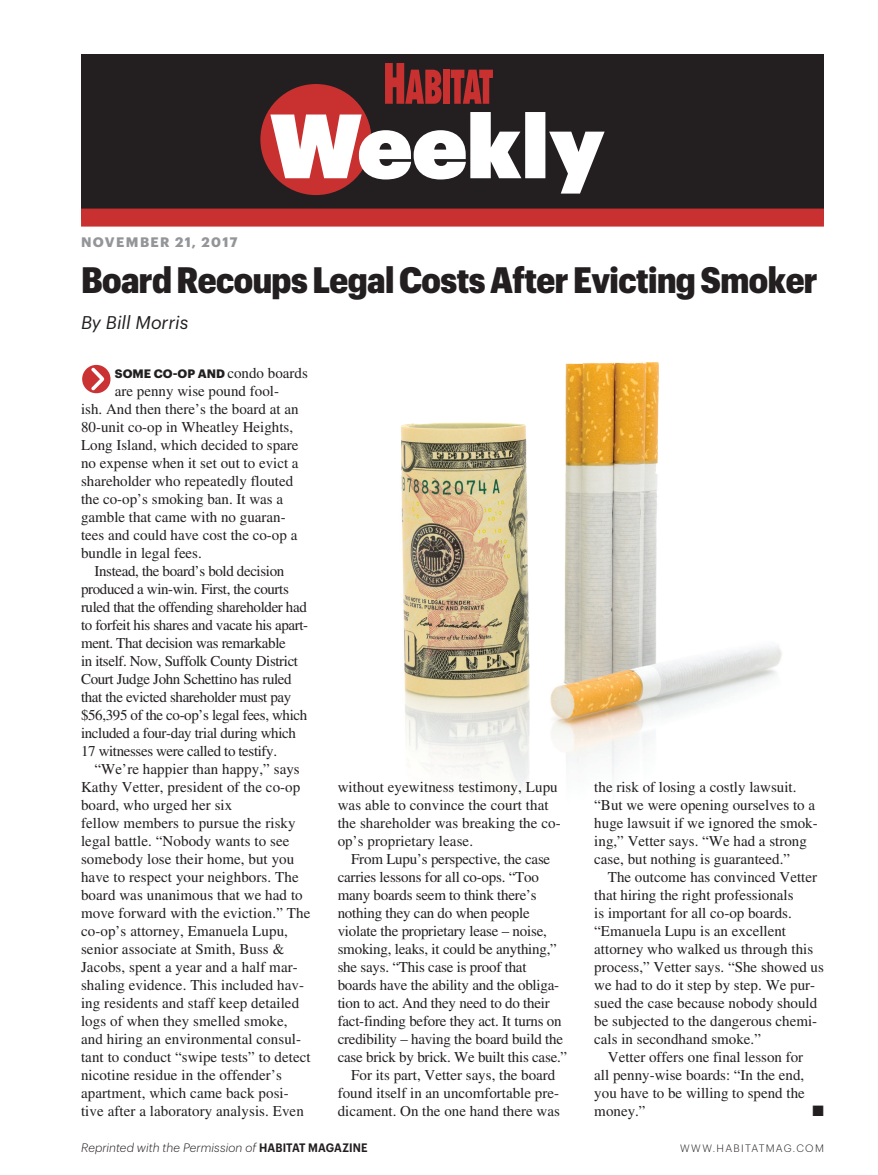
<style>
.page{position:relative;width:878px;height:1175px;background:#fff}
.page>*{position:absolute;margin:0;border:0;box-sizing:border-box;transform-origin:0 0}
.t1{font:52.65px "KG Arrows";color:#cb3233}
.t2{font:900 36px "Graphik Compact";letter-spacing:-.015em;color:#231f20}
.t3{font:italic 18px "Graphik";color:#231f20}
.t4{font:15px/18px "Times";color:#231f20}
.t5{font:15px/18px "Times";letter-spacing:-.025em;color:#231f20}
.t6{font:15px "Zapf Dingbats";color:#231f20}
.t7{font:700 13.5px "Graphik";letter-spacing:.105em;color:#939598}
.t8{font:italic 300 12px "Graphik";letter-spacing:.005em;color:#231f20}
.t9{font:700 12px "Graphik";letter-spacing:.005em;color:#231f20}
.t10{font:300 10.5px "Graphik";letter-spacing:.12em;color:#231f20}
.s1{font-family:"Times";font-weight:400;font-size:15px}
.s2{font-weight:600;font-style:normal}
</style>
<div class="page">
<img style="left:401px;top:362px;width:381px;height:429px">
<div style="left:81px;top:54px;width:743px;height:165px;background:#231f20"></div>
<div style="left:81px;top:208px;width:743px;height:18px;background:#c93131"></div>
<svg style="left:385px;top:63px;width:56px;height:41px"></svg>
<div style="left:443px;top:70px;width:6px;height:34px;background:#c93131"></div>
<svg style="left:450px;top:70px;width:43px;height:34px"></svg>
<div style="left:260px;top:84px;width:111px;height:111px;background:#c93131;border-radius:50%"></div>
<svg style="left:270px;top:112px;width:334px;height:82px"></svg>
<p class="t7" style="left:81px;top:232px;width:158px">NOVEMBER 21, 2017</p>
<h2 class="t2" style="left:81px;top:252px;width:738px">Board Recoups Legal Costs After Evicting Smoker</h2>
<p class="t3" style="left:81px;top:308px;width:109px">By Bill Morris</p>
<h1 class="t1" style="left:81px;top:355px;width:33px">u</h1>
<p class="t9" style="left:115px;top:364px;width:194px">SOME CO-OP AND <span class="s1">condo boards</span></p>
<p class="t4" style="left:81px;top:382px;width:219px;text-indent:34px">are penny wise pound fool&shy;ish. And then there’s the board at an<br>80-unit co-op in Wheatley Heights,<br>Long Island, which decided to spare no expense when it set out to evict a shareholder who repeatedly flouted the co-op’s smoking ban. It was a gamble that came with no guaran&shy;tees and could have cost the co-op a bundle in legal fees.</p>
<p class="t5" style="left:81px;top:562px;width:229px;text-indent:13px">Instead, the board’s bold decision produced a win-win. First, the courts ruled that the offending shareholder had to forfeit his shares and vacate his apart&shy;ment. That decision was remarkable<br>in itself. Now, Suffolk County District Court Judge John Schettino has ruled that the evicted shareholder must pay $56,395 of the co-op’s legal fees, which included a four-day trial during which 17 witnesses were called to testify.</p>
<p class="t4" style="left:81px;top:760px;width:231px;text-indent:13px">“We’re happier than happy,” says Kathy Vetter, president of the co-op board, who urged her six<br>fellow members to pursue the risky legal battle. “Nobody wants to see somebody lose their home, but you have to respect your neighbors. The board was unanimous that we had to move forward with the eviction.” The co-op’s attorney, Emanuela Lupu, senior associate at Smith, Buss &amp; Jacobs, spent a year and a half mar&shy;shaling evidence. This included hav&shy;ing residents and staff keep detailed logs of when they smelled smoke, and hiring an environmental consul&shy;tant to conduct “swipe tests” to detect nicotine residue in the offender’s apartment, which came back posi&shy;tive after a laboratory analysis. Even</p>
<p class="t4" style="left:337px;top:778px;width:224px">without eyewitness testimony, Lupu was able to convince the court that the shareholder was breaking the co&shy;op’s proprietary lease.</p>
<p class="t4" style="left:351px;top:850px;width:201px">From Lupu’s perspective, the case</p>
<p class="t4" style="left:337px;top:868px;width:203px">carries lessons for all co-ops. “Too</p>
<p class="t4" style="left:337px;top:886px;width:201px">many boards seem to think there’s</p>
<p class="t4" style="left:337px;top:904px;width:193px">nothing they can do when people</p>
<p class="t4" style="left:337px;top:922px;width:211px">violate the proprietary lease – noise,</p>
<p class="t4" style="left:337px;top:940px;width:221px">smoking, leaks, it could be anything,”</p>
<p class="t4" style="left:337px;top:958px;width:190px">she says. “This case is proof that</p>
<p class="t4" style="left:337px;top:976px;width:223px">boards have the ability and the obliga-</p>
<p class="t4" style="left:337px;top:994px;width:214px">tion to act. And they need to do their</p>
<p class="t4" style="left:337px;top:1012px;width:225px">fact-finding before they act. It turns on</p>
<p class="t4" style="left:337px;top:1030px;width:227px">credibility – having the board build the</p>
<p class="t4" style="left:337px;top:1048px;width:231px">case brick by brick. We built this case.”</p>
<p class="t4" style="left:351px;top:1066px;width:206px">For its part, Vetter says, the board</p>
<p class="t4" style="left:337px;top:1084px;width:223px">found itself in an uncomfortable pre-</p>
<p class="t4" style="left:337px;top:1102px;width:224px">dicament. On the one hand there was</p>
<p class="t4" style="left:594px;top:778px;width:225px">the risk of losing a costly lawsuit. “But we were opening ourselves to a huge lawsuit if we ignored the smok&shy;ing,” Vetter says. “We had a strong case, but nothing is guaranteed.”</p>
<p class="t4" style="left:594px;top:868px;width:231px;text-indent:14px">The outcome has convinced Vetter that hiring the right professionals<br>is important for all co-op boards. “Emanuela Lupu is an excellent attorney who walked us through this process,” Vetter says. “She showed us we had to do it step by step. We pur&shy;sued the case because nobody should be subjected to the dangerous chemi&shy;cals in secondhand smoke.”</p>
<p class="t4" style="left:594px;top:1048px;width:212px;text-align:justify;text-indent:14px">Vetter offers one final lesson for all penny-wise boards: “In the end, you have to be willing to spend the money.”</p>
<p class="t6" style="left:812px;top:1104px;width:13px">■</p>
<p class="t8" style="left:81px;top:1139px;width:288px">Reprinted with the Permission of <span class="s2">HABITAT MAGAZI NE</span></p>
<p class="t10" style="left:680px;top:1141px;width:145px">WWW.HABITATMAG.COM</p>
</div>
